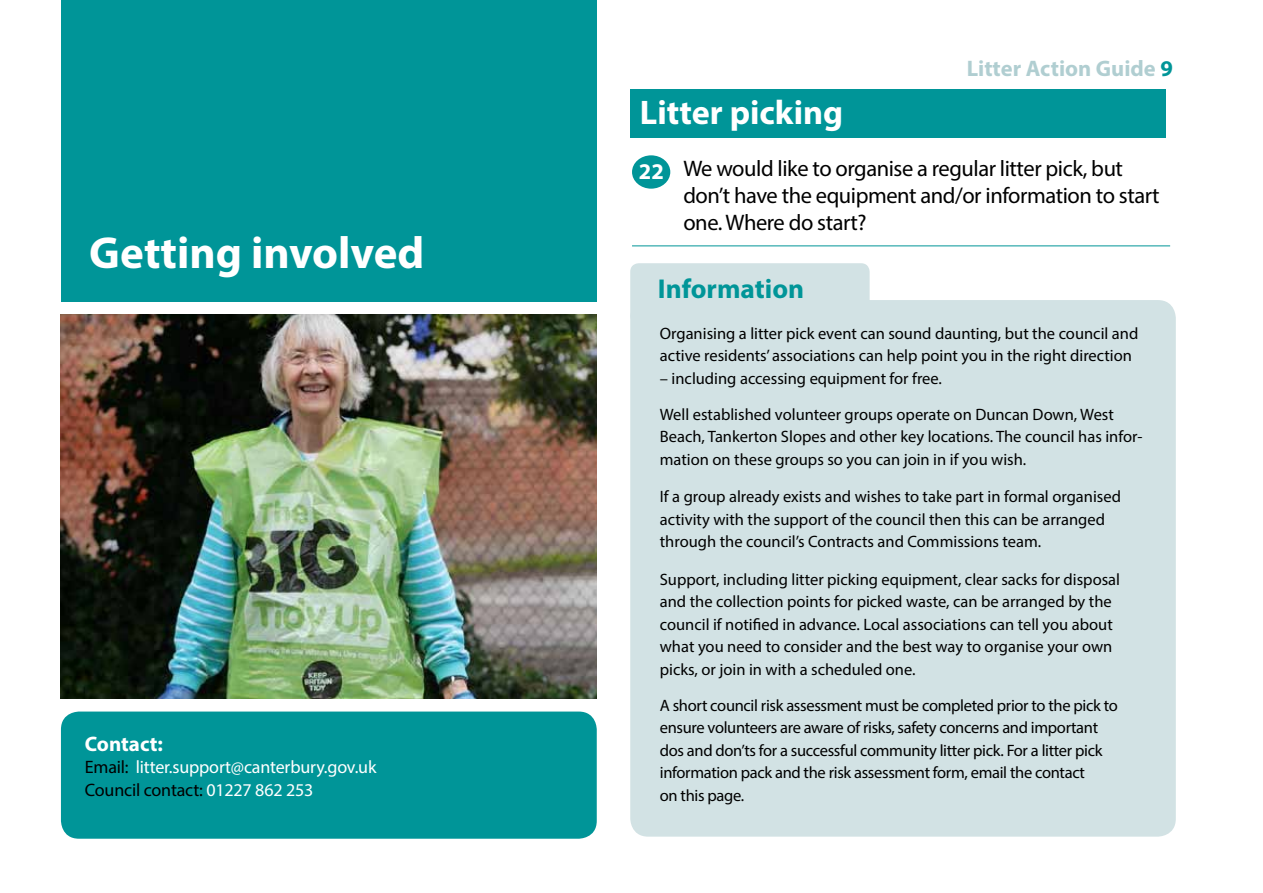
<style>
.page{position:relative;width:1263px;height:893px;background:#fff}
.page>*{position:absolute;margin:0;border:0;box-sizing:border-box;transform-origin:0 0}
.t1{font:700 45px "Myriad Pro";color:#fff}
.t2{font:700 34.2px "Myriad Pro";color:#fff}
.t3{font:700 27.3px "Myriad Pro";color:#009598}
.t4{font:22.5px/27px "Myriad Pro";letter-spacing:-.02em;color:#000}
.t5{font:700 22.5px "Myriad Pro";color:#b0ced1}
.t6{font:700 22.5px "Myriad Pro";color:#fff}
.t7{font:700 21px "Myriad Pro";color:#fff}
.t8{font:18px/22.5px "Myriad Pro";letter-spacing:-.01em;color:#fff}
.t9{font:16.5px/22.5px "Myriad Pro";color:#000}
.t10{font:16.5px/22.5px "Myriad Pro";letter-spacing:-.02em;color:#000}
.s1{color:#000}
.s2{color:#009598}
</style>
<div class="page">
<div style="left:630px;top:300px;width:546px;height:537px;background:#d2e2e4;border-radius:18px"></div>
<div style="left:630px;top:90px;width:536px;height:48px;background:#009598"></div>
<div style="left:632px;top:155px;width:38px;height:34px;background:#009598;border-radius:50%"></div>
<hr style="left:632px;top:245px;width:538px;height:1px;background:#009598">
<div style="left:61px;top:711px;width:536px;height:128px;background:#009598;border-radius:18px"></div>
<div style="left:61px;top:0;width:536px;height:302px;background:#009598"></div>
<div style="left:630px;top:263px;width:240px;height:61px;background:#d2e2e4;border-radius:9px"></div>
<img style="left:61px;top:315px;width:536px;height:384px">
<h1 class="t1" style="left:89px;top:223px;width:336px">Getting involved</h1>
<p class="t7" style="left:85px;top:730px;width:80px">Contact:</p>
<p class="t8" style="left:85px;top:756px;width:293px"><span class="s1">Email:</span> litter.support@canterbury.gov.uk<br><span class="s1">Council contact:</span> 01227 862 253</p>
<h3 class="t5" style="left:967px;top:54px;width:208px">Litter Action Guide <span class="s2">9</span></h3>
<h2 class="t2" style="left:640px;top:90px;width:205px">Litter picking</h2>
<h3 class="t4" style="left:683px;top:155px;width:478px">We would like to organise a regular litter pick, but don’t have the equipment and/or information to start one. Where do start?</h3>
<h3 class="t6" style="left:639px;top:157px;width:26px">22</h3>
<h3 class="t3" style="left:658px;top:271px;width:148px">Information</h3>
<p class="t9" style="left:660px;top:322px;width:480px">Organising a litter pick event can sound daunting, but the council and active residents’ associations can help point you in the right direction</p>
<p class="t9" style="left:660px;top:360px;width:456px;line-height:36px">– including accessing equipment for free.<br>Well established volunteer groups operate on Duncan Down, West</p>
<p class="t9" style="left:660px;top:425px;width:484px">Beach, Tankerton Slopes and other key locations. The council has infor&shy;mation on these groups so you can join in if you wish.</p>
<p class="t9" style="left:660px;top:485px;width:463px">If a group already exists and wishes to take part in formal organised activity with the support of the council then this can be arranged through the council’s Contracts and Commissions team.</p>
<p class="t9" style="left:660px;top:568px;width:462px">Support, including litter picking equipment, clear sacks for disposal and the collection points for picked waste, can be arranged by the council if notified in advance. Local associations can tell you about what you need to consider and the best way to organise your own picks, or join in with a scheduled one.</p>
<p class="t10" style="left:660px;top:694px;width:459px">A short council risk assessment must be completed prior to the pick to ensure volunteers are aware of risks, safety concerns and important dos and don’ts for a successful community litter pick. For a litter pick information pack and the risk assessment form, email the contact<br>on this page.</p>
</div>
